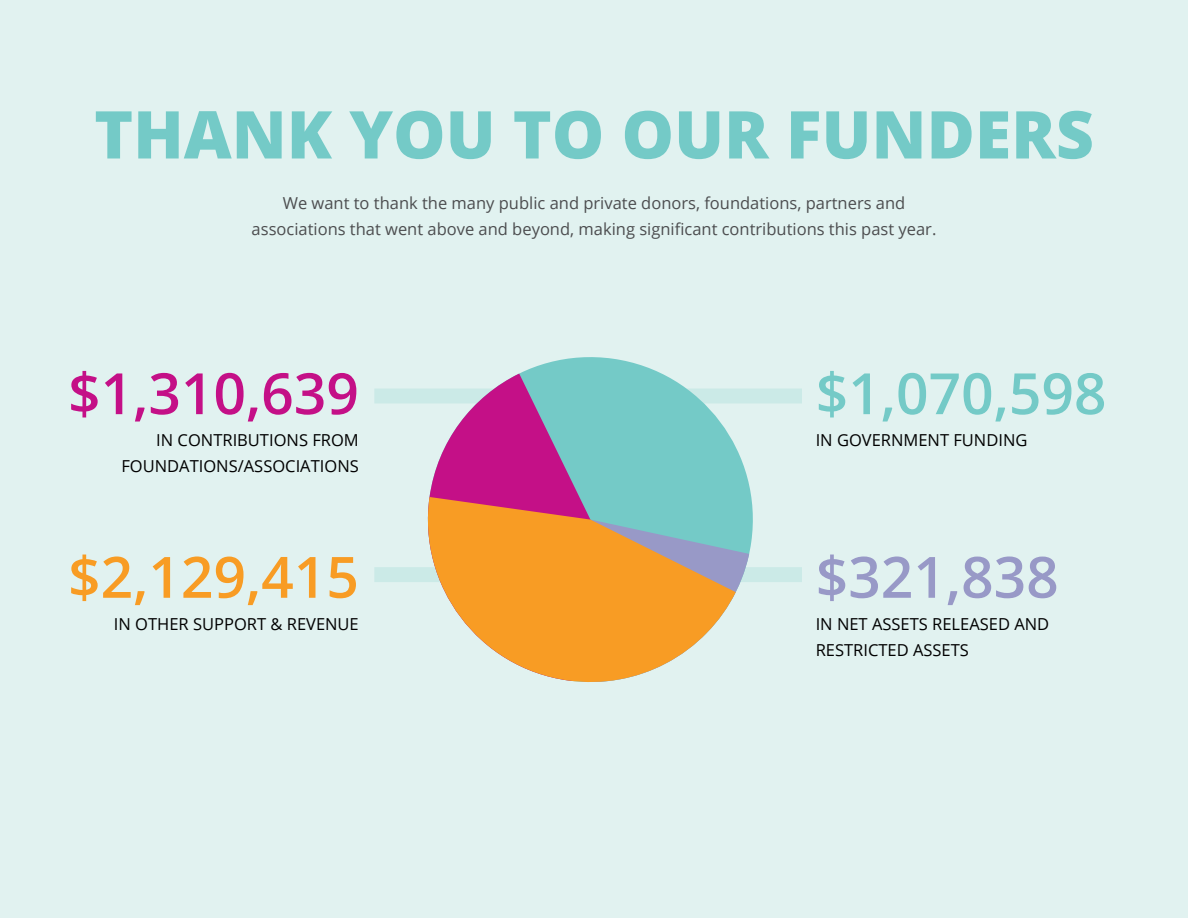
<style>
.page{position:relative;width:1188px;height:918px;background:#e1f2f0}
.page>*{position:absolute;margin:0;border:0;box-sizing:border-box;transform-origin:0 0}
.t1{font:800 66px "Open Sans";color:#74cac7}
.t2{font:600 57px "Open Sans";color:#c41087}
.t3{font:600 57px "Open Sans";color:#74cac7}
.t4{font:600 57px "Open Sans";color:#f89c24}
.t5{font:600 57px "Open Sans";color:#9899c7}
.t6{font:16.5px/25.5px "Open Sans";color:#4c4d4f;text-align:center}
.t7{font:16.5px/25.5px "Open Sans";color:#000;text-align:right}
</style>
<div class="page">
<div style="left:374px;top:388px;width:428px;height:15px;background:#cbeae7"></div>
<div style="left:374px;top:567px;width:428px;height:15px;background:#cbeae7"></div>
<svg style="left:518px;top:357px;width:246px;height:198px;fill:#74cac7"></svg>
<svg style="left:736px;top:520px;width:13px;height:72px"></svg>
<svg style="left:417px;top:374px;width:240px;height:123px"></svg>
<svg style="left:427px;top:497px;width:309px;height:185px;fill:#f89c24"></svg>
<h1 class="t1" style="left:94px;top:110px;width:1001px">THANK YOU TO OUR FUNDERS</h1>
<p class="t6" style="left:252px;top:190px;width:686px">We want to thank the many public and private donors, foundations, partners and associations that went above and beyond, making significant contributions this past year.</p>
<h2 class="t2" style="left:68px;top:371px;width:292px">$1,310,639</h2>
<p class="t7" style="left:121px;top:429px;width:239px">IN CONTRIBUTIONS FROM<br>FOUNDATIONS/ASSOCIATIONS</p>
<h2 class="t4" style="left:68px;top:554px;width:292px">$2,129,415</h2>
<p class="t7" style="left:114px;top:613px;width:246px">IN OTHER SUPPORT &amp; REVENUE</p>
<h2 class="t3" style="left:816px;top:371px;width:292px">$1,070,598</h2>
<p class="t7" style="left:816px;top:429px;width:213px">IN GOVERNMENT FUNDING</p>
<h2 class="t5" style="left:816px;top:554px;width:245px">$321,838</h2>
<p class="t7" style="left:816px;top:613px;width:235px;text-align:left">IN NET ASSETS RELEASED AND<br>RESTRICTED ASSETS</p>
</div>
